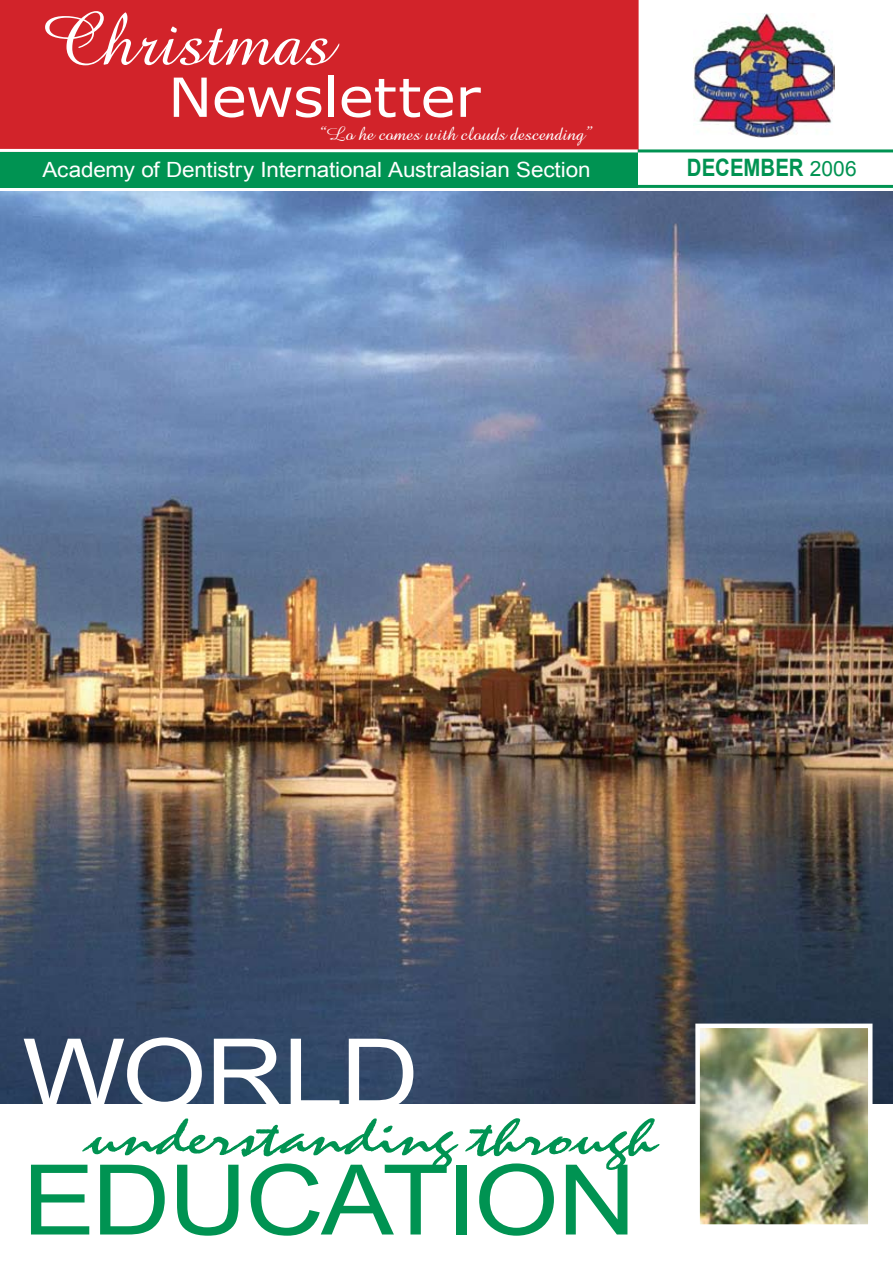
<style>
.page{position:relative;width:893px;height:1263px;background:#fff}
.page>*{position:absolute;margin:0;border:0;box-sizing:border-box;transform-origin:0 0}
.t1{font:97.5px "Arial";letter-spacing:-.025em;color:#009352;scale:1.12 1}
.t2{font:97.5px "Arial";letter-spacing:-.02em;color:#fff;scale:1.12 1}
.t3{font:75px "Amazone BT";color:#fff}
.t4{font:54px "Verdana";letter-spacing:-.015em;color:#fff;scale:1.1 1}
.t5{font:51px "Staccato 222 BT";color:#009352;scale:1.4 1}
.t6{font:700 24px "Arial";color:#009352;scale:.85 1}
.t7{font:21px "Arial";letter-spacing:-.01em;color:#fff;scale:1.07 1}
.t8{font:19.5px "Amazone BT";color:#fff}
.s1{font-weight:400;font-size:21px}
</style>
<div class="page">
<img style="left:0;top:191px;width:893px;height:912px">
<div style="left:0;top:150px;width:638px;height:38px;background:#009352"></div>
<div style="left:0;top:0;width:639px;height:147px;background:#d2232a"></div>
<img style="left:694px;top:14px;width:140px;height:124px">
<svg style="left:0;top:147px;width:641px;height:6px;background:#cca099"></svg>
<hr style="left:638px;top:149px;width:255px;height:3px;background:#009352">
<hr style="left:638px;top:185px;width:255px;height:3px;background:#009352">
<img style="left:700px;top:1028px;width:167px;height:196px">
<div style="left:695px;top:1023px;width:177px;height:206px;border:4px solid #fff"></div>
<h2 class="t3" style="left:43px;top:-3px;width:292px">Christmas</h2>
<h3 class="t4" style="left:168px;top:63px;width:286px">Newsletter</h3>
<p class="t8" style="left:319px;top:123px;width:274px">“Lo he comes with clouds descending”</p>
<p class="t7" style="left:43px;top:156px;width:514px">Academy of Dentistry International Australasian Section</p>
<p class="t6" style="left:687px;top:152px;width:201px">DECEMBER <span class="s1">2006</span></p>
<h1 class="t2" style="left:22px;top:1010px;width:356px">WORLD</h1>
<h3 class="t5" style="left:90px;top:1109px;width:406px">understanding through</h3>
<h1 class="t1" style="left:22px;top:1136px;width:550px">EDUCATION</h1>
</div>
